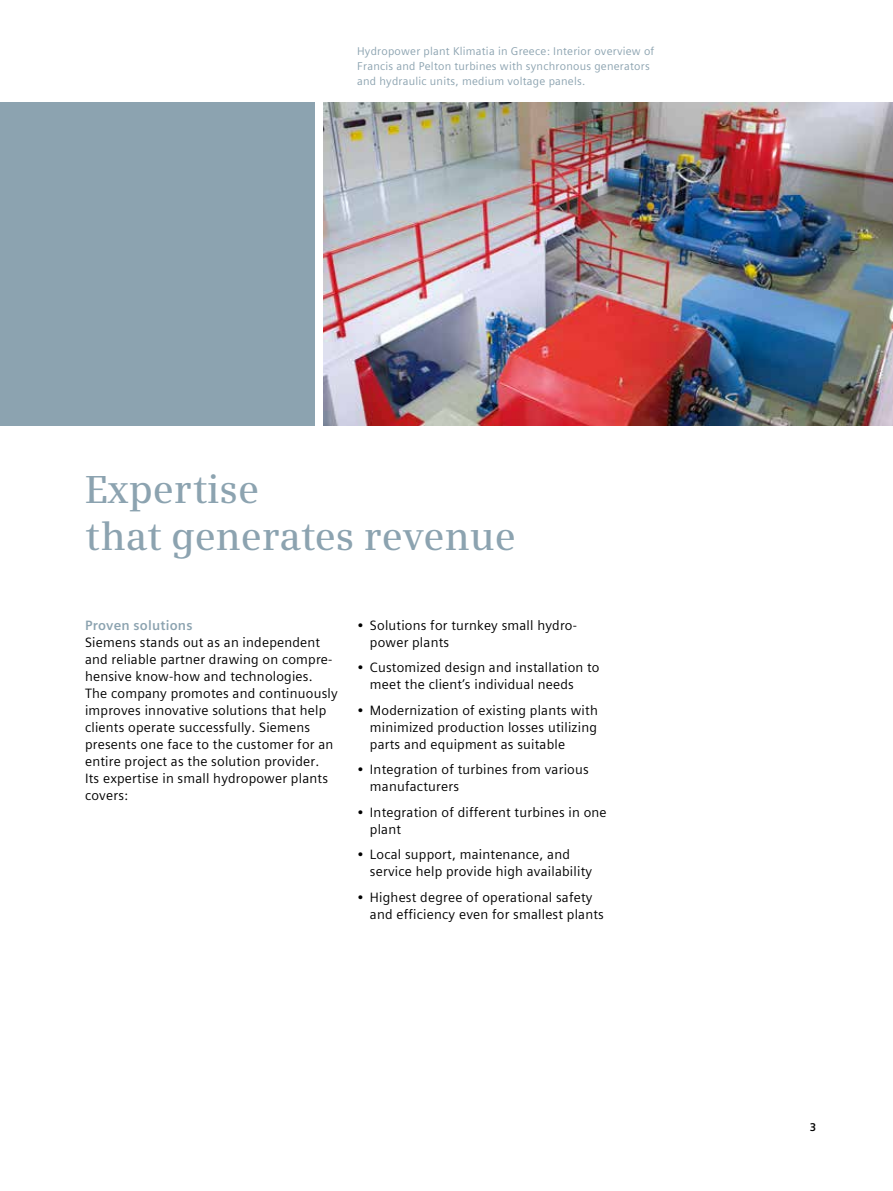
<style>
.page{position:relative;width:893px;height:1191px;background:#fff}
.page>*{position:absolute;margin:0;border:0;box-sizing:border-box;transform-origin:0 0}
.t1{font:600 39px/46.8px "Siemens Serif";color:#8ca3b0}
.t2{font:13.5px/17px "Siemens Sans Global";letter-spacing:.015em;color:#000}
.t3{font:700 13.5px "Siemens Sans Global";letter-spacing:.015em;color:#8ca3b0}
.t4{font:11.25px/14.9px "Siemens Sans Global";letter-spacing:.02em;color:#8ca3b0}
.t5{font:700 11.25px "Siemens Sans Global";color:#000}
</style>
<div class="page">
<hr style="left:892px;top:425px;width:1px;height:766px;background:#e5e4dd">
<hr style="left:892px;top:0;width:1px;height:102px;background:#e5e4dd">
<svg style="left:892px;top:519px;width:1px;height:25px"></svg>
<svg style="left:892px;top:876px;width:1px;height:25px"></svg>
<img style="left:323px;top:102px;width:570px;height:323px">
<div style="left:0;top:102px;width:315px;height:323px;background:#8ca3b0"></div>
<p class="t4" style="left:357px;top:44px;width:299px">Hydropower plant Klimatia in Greece: Interior overview of<br>Francis and Pelton turbines with synchronous generators and hydraulic units, medium voltage panels.</p>
<h1 class="t1" style="left:85px;top:466px;width:432px">Expertise<br>that generates revenue</h1>
<p class="t3" style="left:85px;top:614px;width:109px">Proven solutions</p>
<p class="t2" style="left:85px;top:633px;width:254px">Siemens stands out as an independent and reliable partner drawing on compre&shy;hensive know-how and technologies.<br>The company promotes and continuously improves innovative solutions that help clients operate successfully. Siemens presents one face to the customer for an entire project as the solution provider.<br>Its expertise in small hydropower plants covers:</p>
<p class="t2" style="left:370px;top:616px;width:209px;text-indent:-13px">• Solutions for turnkey small hydro&shy;power plants</p>
<p class="t2" style="left:370px;top:659px;width:231px;text-indent:-13px">• Customized design and installation to meet the client’s individual needs</p>
<p class="t2" style="left:370px;top:701px;width:229px;text-align:justify;text-indent:-13px">• Modernization of existing plants with minimized production losses utilizing parts and equipment as suitable</p>
<p class="t2" style="left:370px;top:761px;width:220px;text-indent:-13px">• Integration of turbines from various manufacturers</p>
<p class="t2" style="left:370px;top:803px;width:238px;text-indent:-13px">• Integration of different turbines in one plant</p>
<p class="t2" style="left:370px;top:846px;width:224px;text-indent:-13px">• Local support, maintenance, and service help provide high availability</p>
<p class="t2" style="left:370px;top:888px;width:236px;text-indent:-13px">• Highest degree of operational safety and efficiency even for smallest plants</p>
<p class="t5" style="left:810px;top:1118px;width:8px">3</p>
</div>
